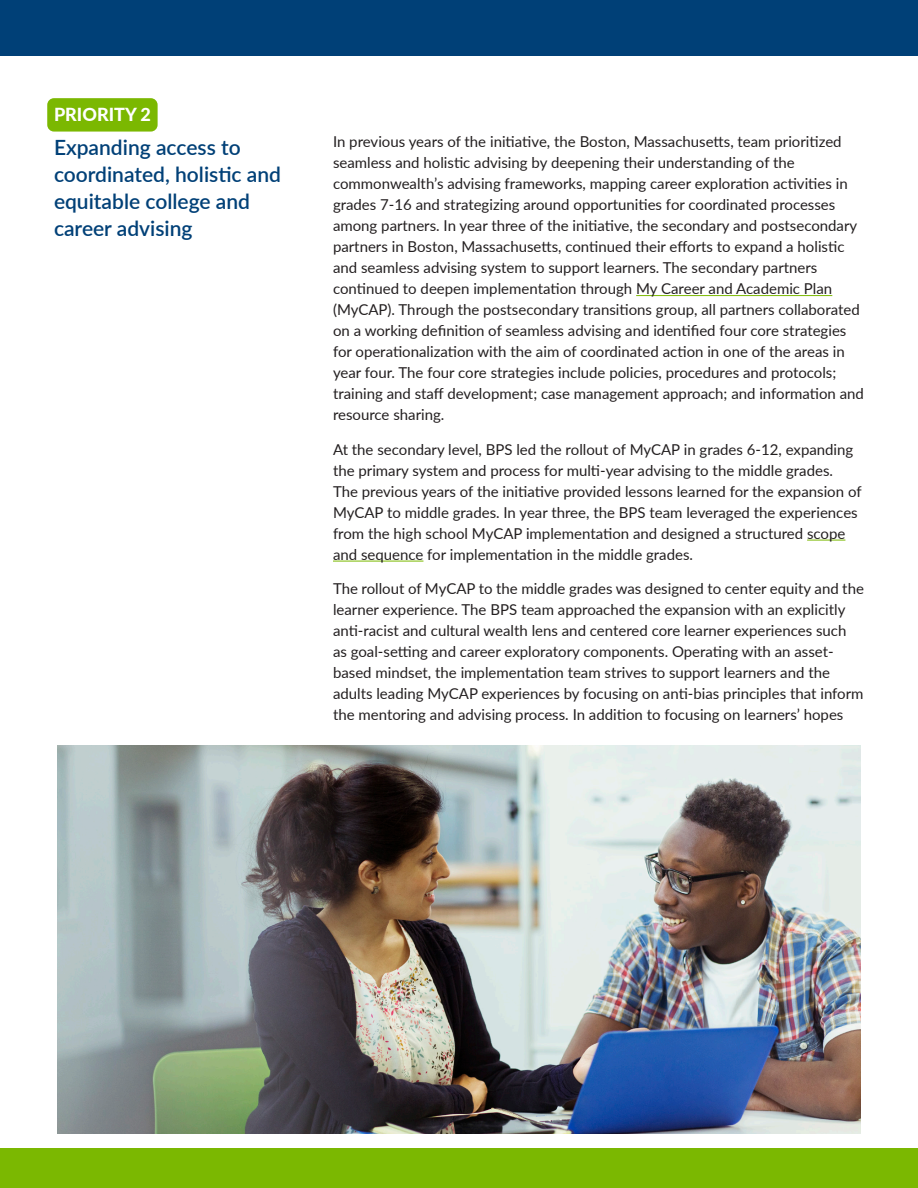
<style>
.page{position:relative;width:918px;height:1188px;background:#fff}
.page>*{position:absolute;margin:0;border:0;box-sizing:border-box;transform-origin:0 0}
.Priority_headline{font:600 21px/27px "Lato";color:#004077}
.Priority_number{font:800 18px "Lato";color:#fff}
.Body{font:15px/21px "Lato";color:#231f20}
</style>
<div class="page">
<div style="left:0;top:0;width:918px;height:56px;background:#004077"></div>
<div style="left:0;top:1148px;width:918px;height:40px;background:#7bb801"></div>
<div style="left:47px;top:98px;width:111px;height:34px;background:#7bb801;border-radius:7px"></div>
<hr style="left:636px;top:295px;width:196px;height:1px;background:#7bb801">
<hr style="left:807px;top:540px;width:38px;height:1px;background:#7bb801">
<hr style="left:333px;top:561px;width:90px;height:1px;background:#7bb801">
<img style="left:57px;top:745px;width:804px;height:389px">
<p class="Priority_number" style="left:54px;top:101px;width:98px">PRIORITY 2</p>
<p class="Priority_headline" style="left:54px;top:133px;width:229px">Expanding access to coordinated, holistic and equitable college and career advising</p>
<p class="Body" style="left:333px;top:130px;width:532px">In previous years of the initiative, the Boston, Massachusetts, team prioritized seamless and holistic advising by deepening their understanding of the commonwealth’s advising frameworks, mapping career exploration activities in grades 7-16 and strategizing around opportunities for coordinated processes among partners. In year three of the initiative, the secondary and postsecondary partners in Boston, Massachusetts, continued their efforts to expand a holistic and seamless advising system to support learners. The secondary partners continued to deepen implementation through My Career and Academic Plan (MyCAP). Through the postsecondary transitions group, all partners collaborated on a working definition of seamless advising and identified four core strategies for operationalization with the aim of coordinated action in one of the areas in year four. The four core strategies include policies, procedures and protocols; training and staff development; case management approach; and information and resource sharing.</p>
<p class="Body" style="left:333px;top:438px;width:530px">At the secondary level, BPS led the rollout of MyCAP in grades 6-12, expanding the primary system and process for multi-year advising to the middle grades.<br>The previous years of the initiative provided lessons learned for the expansion of MyCAP to middle grades. In year three, the BPS team leveraged the experiences from the high school MyCAP implementation and designed a structured scope and sequence for implementation in the middle grades.</p>
<p class="Body" style="left:333px;top:577px;width:532px">The rollout of MyCAP to the middle grades was designed to center equity and the learner experience. The BPS team approached the expansion with an explicitly anti-racist and cultural wealth lens and centered core learner experiences such as goal-setting and career exploratory components. Operating with an asset&shy;based mindset, the implementation team strives to support learners and the adults leading MyCAP experiences by focusing on anti-bias principles that inform the mentoring and advising process. In addition to focusing on learners’ hopes</p>
</div>
